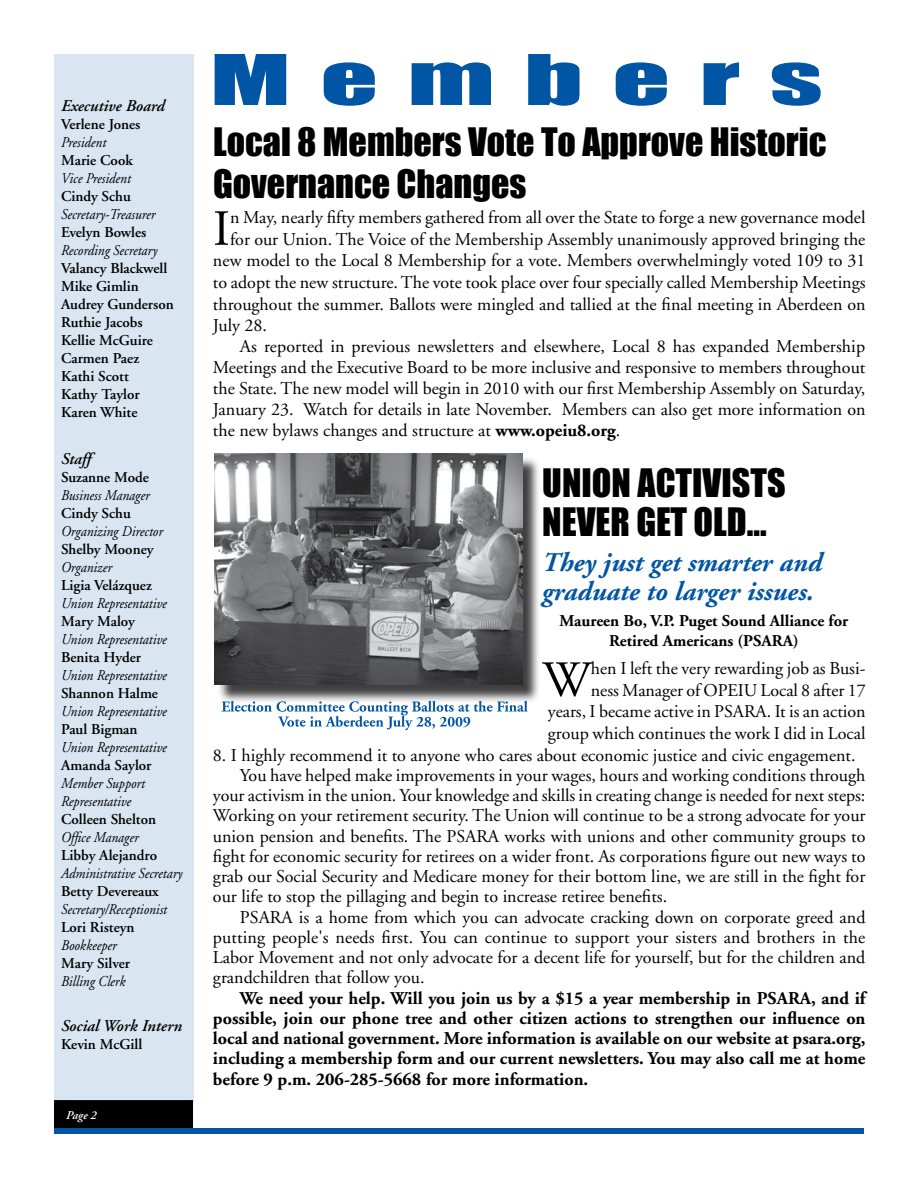
<style>
.page{position:relative;width:918px;height:1188px;background:#fff}
.page>*{position:absolute;margin:0;border:0;box-sizing:border-box;transform-origin:0 0}
.t1{font:64.5px "Impact";letter-spacing:.26em;color:#0055a4;scale:1.75 1}
.t2{font:50.55px "Adobe Garamond";color:#000}
.t3{font:36px/42px "Impact";color:#000}
.t4{font:italic 700 27px/28.5px "Adobe Garamond";color:#0055a4}
.t5{font:18px/21.6px "Adobe Garamond";color:#000;text-align:right}
.t6{font:700 18px/20.2px "Adobe Garamond";color:#000;text-align:justify}
.t7{font:700 16.5px/19.8px "Adobe Garamond";color:#000;text-align:center}
.t8{font:italic 600 16.5px "Adobe Garamond";color:#000}
.t9{font:600 15px/18px "Adobe Garamond";color:#000}
.t10{font:italic 15px/18px "Adobe Garamond";color:#000;scale:.9 1}
.t11{font:italic 600 12px "Adobe Garamond";color:#fff}
.s1{font-weight:700}
</style>
<div class="page">
<div style="left:54px;top:54px;width:139px;height:1048px;background:#d9e5f1"></div>
<div style="left:55px;top:1101px;width:137px;height:27px;background:#000"></div>
<div style="left:54px;top:1100px;width:139px;height:29px;border:2px solid #000"></div>
<div style="left:54px;top:1128px;width:810px;height:6px;background:#0055a4"></div>
<svg style="left:222px;top:703px;width:306px;height:27px"></svg>
<div style="left:217px;top:456px;width:324px;height:247px;background:#000;opacity:.75"></div>
<img style="left:215px;top:454px;width:307px;height:230px">
<p class="t8" style="left:61px;top:97px;width:105px">Executive Board</p>
<p class="t9" style="left:61px;top:116px;width:81px">Verlene Jones</p>
<p class="t10" style="left:61px;top:134px;width:52px">President</p>
<p class="t9" style="left:61px;top:152px;width:73px">Marie Cook</p>
<p class="t10" style="left:61px;top:170px;width:79px">Vice President</p>
<p class="t9" style="left:61px;top:188px;width:71px">Cindy Schu</p>
<p class="t10" style="left:61px;top:206px;width:106px">Secretary-Treasurer</p>
<p class="t9" style="left:61px;top:224px;width:87px">Evelyn Bowles</p>
<p class="t10" style="left:61px;top:242px;width:108px">Recording Secretary</p>
<p class="t9" style="left:61px;top:260px;width:114px">Valancy Blackwell<br>Mike Gimlin<br>Audrey Gunderson<br>Ruthie Jacobs<br>Kellie McGuire<br>Carmen Paez<br>Kathi Scott<br>Kathy Taylor<br>Karen White</p>
<p class="t8" style="left:61px;top:450px;width:31px">Staff</p>
<p class="t9" style="left:61px;top:469px;width:89px">Suzanne Mode</p>
<p class="t10" style="left:61px;top:487px;width:100px">Business Manager</p>
<p class="t9" style="left:61px;top:505px;width:71px">Cindy Schu</p>
<p class="t10" style="left:61px;top:523px;width:115px">Organizing Director</p>
<p class="t9" style="left:61px;top:541px;width:94px">Shelby Mooney</p>
<p class="t10" style="left:61px;top:559px;width:58px">Organizer</p>
<p class="t9" style="left:61px;top:577px;width:92px">Ligia Velázquez</p>
<p class="t10" style="left:61px;top:595px;width:119px">Union Representative</p>
<p class="t9" style="left:61px;top:613px;width:75px">Mary Maloy</p>
<p class="t10" style="left:61px;top:631px;width:119px">Union Representative</p>
<p class="t9" style="left:61px;top:649px;width:81px">Benita Hyder</p>
<p class="t10" style="left:61px;top:667px;width:119px">Union Representative</p>
<p class="t9" style="left:61px;top:685px;width:98px">Shannon Halme</p>
<p class="t10" style="left:61px;top:703px;width:119px">Union Representative</p>
<p class="t9" style="left:61px;top:721px;width:78px">Paul Bigman</p>
<p class="t10" style="left:61px;top:739px;width:119px">Union Representative</p>
<p class="t9" style="left:61px;top:757px;width:92px">Amanda Saylor</p>
<p class="t10" style="left:61px;top:775px;width:95px">Member Support<br>Representative</p>
<p class="t9" style="left:61px;top:811px;width:97px">Colleen Shelton</p>
<p class="t10" style="left:61px;top:829px;width:88px">Office Manager</p>
<p class="t9" style="left:61px;top:847px;width:97px">Libby Alejandro</p>
<p class="t10" style="left:61px;top:865px;width:136px">Administrative Secretary</p>
<p class="t9" style="left:61px;top:883px;width:99px">Betty Devereaux</p>
<p class="t10" style="left:61px;top:901px;width:119px">Secretary/Receptionist</p>
<p class="t9" style="left:61px;top:919px;width:75px">Lori Risteyn</p>
<p class="t10" style="left:61px;top:937px;width:63px">Bookkeeper</p>
<p class="t9" style="left:61px;top:955px;width:71px">Mary Silver</p>
<p class="t10" style="left:61px;top:973px;width:73px">Billing Clerk</p>
<p class="t8" style="left:61px;top:1017px;width:122px">Social Work Intern</p>
<p class="t9" style="left:61px;top:1036px;width:83px">Kevin McGill</p>
<p class="t11" style="left:66px;top:1108px;width:32px">Page 2</p>
<h1 class="t1" style="left:210px;top:40px;width:352px">Members</h1>
<h3 class="t3" style="left:213px;top:121px;width:615px">Local 8 Members Vote To Approve Historic<br>Governance Changes</h3>
<h2 class="t2" style="left:213px;top:202px;width:19px">I</h2>
<p class="t5" style="left:230px;top:207px;width:637px">n May, nearly fifty members gathered from all over the State to forge a new governance model</p>
<p class="t5" style="left:230px;top:229px;width:637px">for our Union. The Voice of the Membership Assembly unanimously approved bringing the</p>
<p class="t5" style="left:213px;top:250px;width:654px">new model to the Local 8 Membership for a vote. Members overwhelmingly voted 109 to 31</p>
<p class="t5" style="left:213px;top:272px;width:654px">to adopt the new structure. The vote took place over four specially called Membership Meetings</p>
<p class="t5" style="left:213px;top:294px;width:654px">throughout the summer. Ballots were mingled and tallied at the final meeting in Aberdeen on</p>
<p class="t5" style="left:213px;top:315px;width:56px">July 28.</p>
<p class="t5" style="left:240px;top:336px;width:627px">As reported in previous newsletters and elsewhere, Local 8 has expanded Membership</p>
<p class="t5" style="left:213px;top:357px;width:654px">Meetings and the Executive Board to be more inclusive and responsive to members throughout</p>
<p class="t5" style="left:213px;top:378px;width:654px">the State. The new model will begin in 2010 with our first Membership Assembly on Saturday,</p>
<p class="t5" style="left:213px;top:399px;width:654px">January 23. Watch for details in late November. Members can also get more information on</p>
<p class="t5" style="left:213px;top:420px;width:409px">the new bylaws changes and structure at <span class="s1">www.opeiu8.org</span>.</p>
<h3 class="t3" style="left:542px;top:463px;width:245px;line-height:39px">UNION ACTIVISTS<br>NEVER GET OLD...</h3>
<h3 class="t4" style="left:542px;top:549px;width:281px">They just get smarter and graduate to larger issues.</h3>
<p class="t7" style="left:559px;top:611px;width:290px">Maureen Bo, V.P. Puget Sound Alliance for<br>Retired Americans (PSARA)</p>
<h2 class="t2" style="left:542px;top:653px;width:50px">W</h2>
<p class="t5" style="left:548px;top:658px;width:319px">hen I left the very rewarding job as Busi-<br>ness Manager of OPEIU Local 8 after 17<br>years, I became active in PSARA. It is an action group which continues the work I did in Local</p>
<p class="t5" style="left:213px;top:745px;width:644px">8. I highly recommend it to anyone who cares about economic justice and civic engagement.</p>
<p class="t5" style="left:240px;top:765px;width:627px">You have helped make improvements in your wages, hours and working conditions through</p>
<p class="t5" style="left:213px;top:785px;width:654px">your activism in the union. Your knowledge and skills in creating change is needed for next steps:</p>
<p class="t5" style="left:213px;top:805px;width:654px">Working on your retirement security. The Union will continue to be a strong advocate for your</p>
<p class="t5" style="left:213px;top:826px;width:654px">union pension and benefits. The PSARA works with unions and other community groups to</p>
<p class="t5" style="left:213px;top:846px;width:654px">fight for economic security for retirees on a wider front. As corporations figure out new ways to</p>
<p class="t5" style="left:213px;top:866px;width:654px">grab our Social Security and Medicare money for their bottom line, we are still in the fight for</p>
<p class="t5" style="left:213px;top:886px;width:456px">our life to stop the pillaging and begin to increase retiree benefits.</p>
<p class="t5" style="left:240px;top:907px;width:627px">PSARA is a home from which you can advocate cracking down on corporate greed and</p>
<p class="t5" style="left:213px;top:927px;width:654px">putting people's needs first. You can continue to support your sisters and brothers in the</p>
<p class="t5" style="left:213px;top:947px;width:654px">Labor Movement and not only advocate for a decent life for yourself, but for the children and</p>
<p class="t5" style="left:213px;top:967px;width:213px">grandchildren that follow you.</p>
<p class="t6" style="left:213px;top:988px;width:654px;text-indent:27px">We need your help. Will you join us by a $15 a year membership in PSARA, and if possible, join our phone tree and other citizen actions to strengthen our influence on local and national government. More information is available on our website at psara.org, including a membership form and our current newsletters. You may also call me at home before 9 p.m. 206-285-5668 for more information.</p>
</div>
